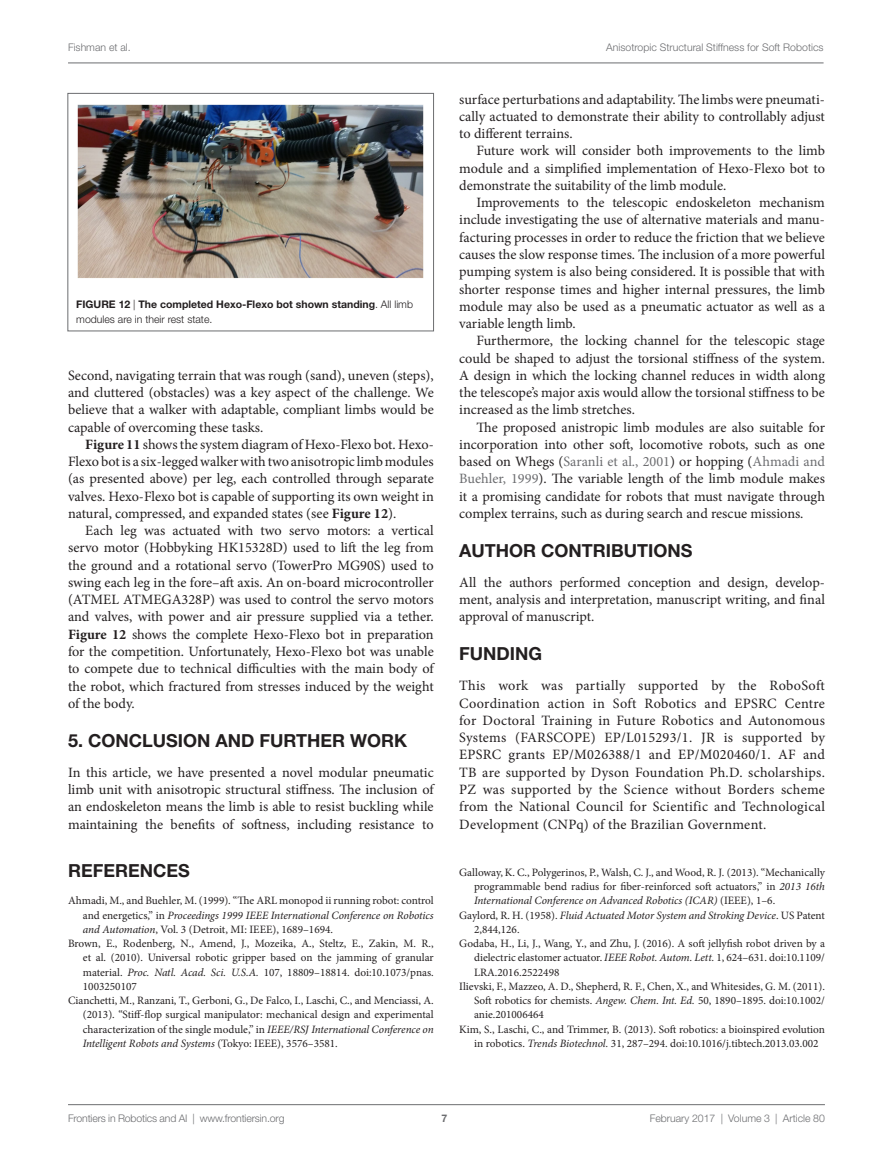
<style>
.page{position:relative;width:893px;height:1170px;background:#fff}
.page>*{position:absolute;margin:0;border:0;box-sizing:border-box;transform-origin:0 0}
.t1{font:700 18px "Helvetica Neue LT Std";color:#231f20}
.t2{font:14.25px/17.2px "Minion Pro";color:#231f20;text-align:justify}
.t3{font:11.25px "Minion Pro";color:#231f20}
.t4{font:italic 11.25px "Minion Pro";letter-spacing:-.01em;color:#231f20}
.t5{font:300 10.5px "Helvetica Neue LT Std";color:#6c6d70}
.t6{font:700 10.5px/14.2px "Helvetica Neue LT Std";color:#231f20}
.t7{font:700 10.5px "Helvetica Neue LT Std";color:#6c6d70}
.s1{font-weight:300}
.s2{font-weight:700}
.s3{font-style:normal}
.s4{font-style:italic}
.s5{color:#6c6d70}
</style>
<div class="page">
<hr style="left:68px;top:1104px;width:757px;height:1px;background:#6c6d70">
<hr style="left:68px;top:63px;width:755px;height:1px;background:#6c6d70">
<img style="left:77px;top:105px;width:347px;height:173px">
<div style="left:68px;top:93px;width:366px;height:238px;border:1px solid #6c6d70"></div>
<p class="t5" style="left:68px;top:41px;width:64px">Fishman et al.</p>
<p class="t5" style="left:606px;top:41px;width:219px">Anisotropic Structural Stiffness for Soft Robotics</p>
<p class="t6" style="left:76px;top:297px;width:338px">FIG URE 12 <span class="s1">|</span> The completed Hexo-Flexo bot shown standing<span class="s1">. All limb modules are in their rest state.</span></p>
<p class="t2" style="left:68px;top:366px;width:367px">Second, navigating terrain that was rough (sand), uneven (steps), and cluttered (obstacles) was a key aspect of the challenge. We believe that a walker with adaptable, compliant limbs would be capable of overcoming these tasks.</p>
<p class="t2" style="left:68px;top:435px;width:367px;text-indent:17px"><span class="s2">Figure 11</span> shows the system diagram of Hexo-Flexo bot. Hexo-Flexo bot is a six-legged walker with two anisotropic limb modules (as presented above) per leg, each controlled through separate valves. Hexo-Flexo bot is capable of supporting its own weight in natural, compressed, and expanded states (see <span class="s2">Figure 12</span>).</p>
<p class="t2" style="left:68px;top:522px;width:367px;text-indent:17px">Each leg was actuated with two servo motors: a vertical servo motor (Hobbyking HK15328D) used to lift the leg from the ground and a rotational servo (TowerPro MG90S) used to swing each leg in the fore–aft axis. An on-board microcontroller (ATMEL ATMEGA328P) was used to control the servo motors and valves, with power and air pressure supplied via a tether.<br><span class="s2">Figure 12</span> shows the complete Hexo-Flexo bot in preparation for the competition. Unfortunately, Hexo-Flexo bot was unable to compete due to technical difficulties with the main body of the robot, which fractured from stresses induced by the weight of the body.</p>
<p class="t1" style="left:68px;top:729px;width:61px">5. CONCL</p>
<p class="t1" style="left:153px;top:729px;width:168px">USION AN D FURTHER</p>
<p class="t1" style="left:350px;top:729px;width:58px">WORK</p>
<p class="t2" style="left:68px;top:763px;width:367px">In this article, we have presented a novel modular pneumatic limb unit with anisotropic structural stiffness. The inclusion of an endoskeleton means the limb is able to resist buckling while maintaining the benefits of softness, including resistance to</p>
<p class="t1" style="left:68px;top:859px;width:49px">REFERENCES</p>
<p class="t3" style="left:68px;top:893px;width:367px">Ahmadi, M., and Buehler, M. (1999). “The ARL monopod ii running robot: control</p>
<p class="t4" style="left:83px;top:907px;width:352px"><span class="s3">and energetics,” in</span> Proceedings 1999 IEEE International Conference on Robotics</p>
<p class="t3" style="left:83px;top:921px;width:252px"><span class="s4">and Automation</span>, Vol. 3 (Detroit, MI: IEEE), 1689–1694.</p>
<p class="t3" style="left:68px;top:935px;width:367px">Brown, E., Rodenberg, N., Amend, J., Mozeika, A., Steltz, E., Zakin, M. R.,</p>
<p class="t3" style="left:83px;top:950px;width:352px">et al. (2010). Universal robotic gripper based on the jamming of granular</p>
<p class="t3" style="left:83px;top:964px;width:352px">material. <span class="s4">Proc. Natl. Acad. Sci. U.S.A.</span> 107, 18809–18814. doi:10.1073/pnas.</p>
<p class="t3" style="left:83px;top:978px;width:55px">1003250107</p>
<p class="t3" style="left:68px;top:993px;width:367px">Cianchetti, M., Ranzani, T., Gerboni, G., De Falco, I., Laschi, C., and Menciassi, A.</p>
<p class="t3" style="left:83px;top:1007px;width:352px">(2013). “Stiff-flop surgical manipulator: mechanical design and experimental</p>
<p class="t3" style="left:83px;top:1021px;width:352px">characterization of the single module,” in <span class="s4">IEEE/RSJ International Conference on</span></p>
<p class="t4" style="left:83px;top:1035px;width:256px">Intelligent Robots and Systems <span class="s3">(Tokyo: IEEE), 3576–3581.</span></p>
<p class="t2" style="left:459px;top:90px;width:367px">surface perturbations and adaptability. The limbs were pneumati&shy;cally actuated to demonstrate their ability to controllably adjust to different terrains.</p>
<p class="t2" style="left:459px;top:142px;width:367px;text-indent:17px">Future work will consider both improvements to the limb module and a simplified implementation of Hexo-Flexo bot to demonstrate the suitability of the limb module.</p>
<p class="t2" style="left:459px;top:194px;width:367px;text-indent:17px">Improvements to the telescopic endoskeleton mechanism include investigating the use of alternative materials and manu&shy;facturing processes in order to reduce the friction that we believe causes the slow response times. The inclusion of a more powerful pumping system is also being considered. It is possible that with shorter response times and higher internal pressures, the limb module may also be used as a pneumatic actuator as well as a variable length limb.</p>
<p class="t2" style="left:459px;top:332px;width:367px;text-indent:17px">Furthermore, the locking channel for the telescopic stage could be shaped to adjust the torsional stiffness of the system.<br>A design in which the locking channel reduces in width along the telescope’s major axis would allow the torsional stiffness to be increased as the limb stretches.</p>
<p class="t2" style="left:459px;top:418px;width:367px;text-indent:17px">The proposed anistropic limb modules are also suitable for incorporation into other soft, locomotive robots, such as one based on Whegs (<span class="s5">Saranli et al., 2001</span>) or hopping (<span class="s5">Ahmadi and Buehler, 1999</span>). The variable length of the limb module makes it a promising candidate for robots that must navigate through complex terrains, such as during search and rescue missions.</p>
<p class="t1" style="left:459px;top:539px;width:221px">AUTHOR CONTRI BUTIONS</p>
<p class="t2" style="left:459px;top:573px;width:367px">All the authors performed conception and design, develop&shy;ment, analysis and interpretation, manuscript writing, and final approval of manuscript.</p>
<p class="t1" style="left:459px;top:642px;width:62px">FUNDING</p>
<p class="t2" style="left:459px;top:677px;width:367px">This work was partially supported by the RoboSoft Coordination action in Soft Robotics and EPSRC Centre for Doctoral Training in Future Robotics and Autonomous Systems (FARSCOPE) EP/L015293/1. JR is supported by EPSRC grants EP/M026388/1 and EP/M020460/1. AF and TB are supported by Dyson Foundation Ph.D. scholarships.<br>PZ was supported by the Science without Borders scheme from the National Council for Scientific and Technological Development (CNPq) of the Brazilian Government.</p>
<p class="t3" style="left:459px;top:864px;width:367px">Galloway, K. C., Polygerinos, P., Walsh, C. J., and Wood, R. J. (2013). “Mechanically</p>
<p class="t3" style="left:474px;top:878px;width:352px">programmable bend radius for fiber-reinforced soft actuators,” in <span class="s4">2013 16th</span></p>
<p class="t4" style="left:474px;top:892px;width:303px">International Conference on Advanced Robotics (ICAR) <span class="s3">(IEEE), 1–6.</span></p>
<p class="t4" style="left:459px;top:907px;width:367px"><span class="s3">Gaylord, R. H. (1958).</span> Fluid Actuated Motor System and Stroking Device<span class="s3">. US Patent</span></p>
<p class="t3" style="left:474px;top:921px;width:47px">2,844,126.</p>
<p class="t3" style="left:459px;top:935px;width:367px">Godaba, H., Li, J., Wang, Y., and Zhu, J. (2016). A soft jellyfish robot driven by a</p>
<p class="t3" style="left:474px;top:950px;width:352px">dielectric elastomer actuator. <span class="s4">IEEE Robot. Autom. Lett.</span> 1, 624–631. doi:10.1109/</p>
<p class="t3" style="left:474px;top:964px;width:87px">LRA.2016.2522498</p>
<p class="t3" style="left:459px;top:978px;width:367px">Ilievski, F., Mazzeo, A. D., Shepherd, R. F., Chen, X., and Whitesides, G. M. (2011).</p>
<p class="t3" style="left:474px;top:992px;width:352px">Soft robotics for chemists. <span class="s4">Angew. Chem. Int. Ed.</span> 50, 1890–1895. doi:10.1002/</p>
<p class="t3" style="left:474px;top:1007px;width:71px">anie.201006464</p>
<p class="t3" style="left:459px;top:1021px;width:367px">Kim, S., Laschi, C., and Trimmer, B. (2013). Soft robotics: a bioinspired evolution</p>
<p class="t3" style="left:474px;top:1035px;width:346px">in robotics. <span class="s4">Trends Biotechnol.</span> 31, 287–294. doi:10.1016/j.tibtech.2013.03.002</p>
<p class="t5" style="left:68px;top:1111px;width:218px">Frontiers in Robotics and AI | www.frontiersin.org</p>
<p class="t5" style="left:650px;top:1111px;width:177px">February 2017 | Volume 3 | Article 80</p>
<p class="t7" style="left:441px;top:1111px;width:7px">7</p>
</div>
